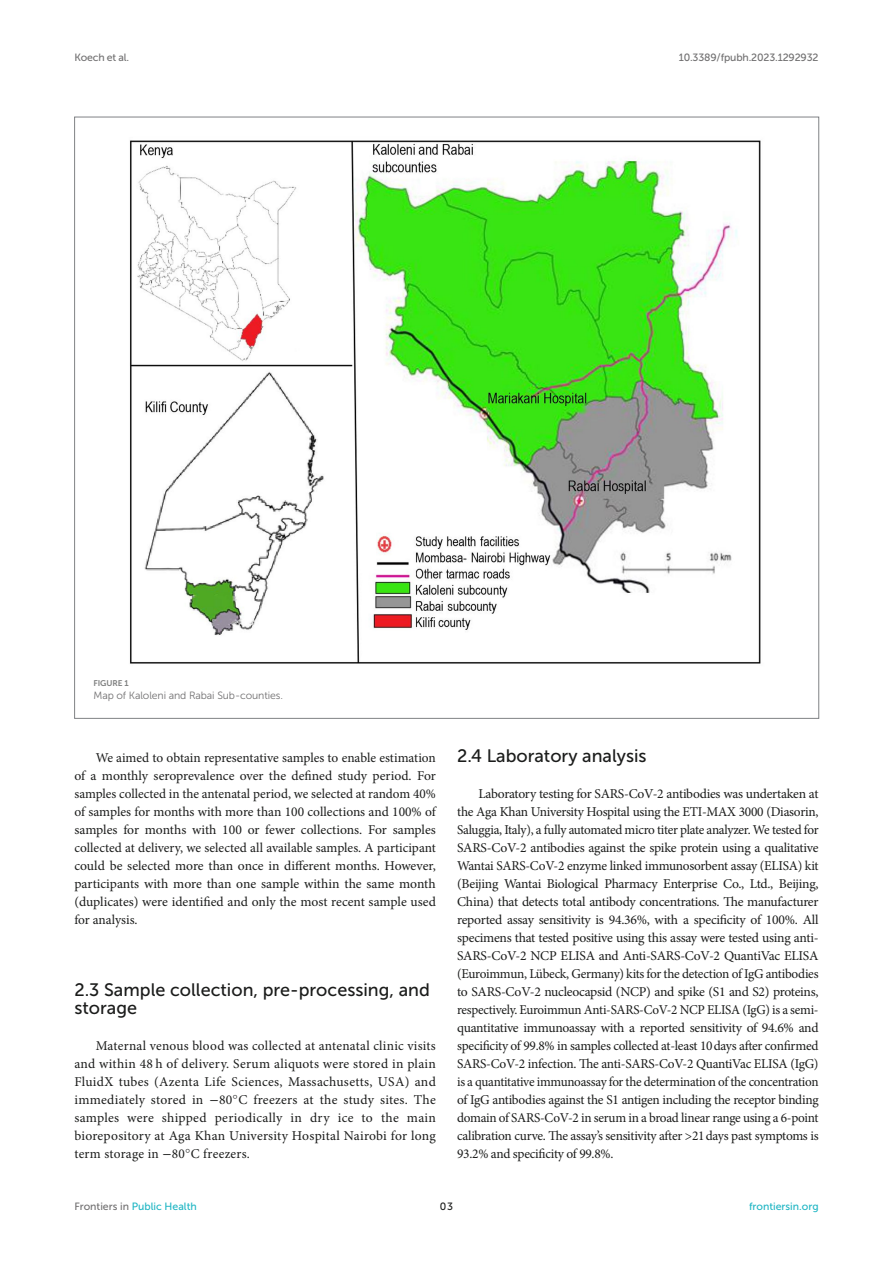
<style>
.page{position:relative;width:893px;height:1263px;background:#fff}
.page>*{position:absolute;margin:0;border:0;box-sizing:border-box;transform-origin:0 0}
.HEAD_2{font:18px/18px "Museo Sans 500";color:#1b1c1b}
.TEXT_FLUSH{font:13.5px/18px "Minion Pro";letter-spacing:-.005em;color:#1b1c1b;text-align:justify}
.TEXT{font:13.5px/18px "Minion Pro";letter-spacing:-.005em;color:#1b1c1b;text-align:justify}
.t1{font:10.5px "Museo Sans 500";color:#1db5c3}
.t2{font:10.5px "Museo Sans 500";letter-spacing:-.015em;color:#706f70}
.FIG_LEG{font:10.5px "Museo Sans 300";letter-spacing:-.01em;color:#706f70}
.t3{font:10.5px "Museo Sans 500";color:#1b1c1b}
.FIG_HD{font:8.25px "Museo Sans 700";letter-spacing:-.01em;color:#7e7f7f}
.s1{font-family:"STIX General"}
.s2{font-family:"STIX"}
.s3{color:#706f70}
</style>
<div class="page">
<img style="left:130px;top:140px;width:631px;height:524px">
<p class="t2" style="left:74px;top:51px;width:56px">Koech et al.</p>
<p class="t2" style="left:679px;top:51px;width:141px">10.3389/fpubh.2023.1292932</p>
<p class="FIG_HD" style="left:94px;top:678px;width:37px">FIGURE 1</p>
<p class="FIG_LEG" style="left:94px;top:690px;width:191px">Map of Kaloleni and Rabai Sub-counties.</p>
<p class="TEXT" style="left:74px;top:749px;width:363px;text-indent:21px">We aimed to obtain representative samples to enable estimation of a monthly seroprevalence over the defined study period. For samples collected in the antenatal period, we selected at random 40% of samples for months with more than 100 collections and 100% of samples for months with 100 or fewer collections. For samples collected at delivery, we selected all available samples. A participant could be selected more than once in different months. However, participants with more than one sample within the same month (duplicates) were identified and only the most recent sample used for analysis.</p>
<p class="HEAD_2" style="left:74px;top:981px;width:357px">2.3 Sample collection, pre-processing, and storage</p>
<p class="TEXT_FLUSH" style="left:74px;top:1037px;width:363px;text-indent:21px">Maternal venous blood was collected at antenatal clinic visits and within 48 h of delivery. Serum aliquots were stored in plain FluidX tubes (Azenta Life Sciences, Massachusetts, USA) and immediately stored in <span class="s1">−</span>80<span class="s2">°</span>C freezers at the study sites. The samples were shipped periodically in dry ice to the main biorepository at Aga Khan University Hospital Nairobi for long term storage in <span class="s1">−</span>80<span class="s2">°</span>C freezers.</p>
<p class="HEAD_2" style="left:457px;top:747px;width:191px">2.4 Laboratory analysis</p>
<p class="TEXT_FLUSH" style="left:457px;top:785px;width:363px;text-indent:21px">Laboratory testing for SARS-CoV-2 antibodies was undertaken at the Aga Khan University Hospital using the ETI-MAX 3000 (Diasorin, Saluggia, Italy), a fully automated micro titer plate analyzer. We tested for SARS-CoV-2 antibodies against the spike protein using a qualitative Wantai SARS-CoV-2 enzyme linked immunosorbent assay (ELISA) kit (Beijing Wantai Biological Pharmacy Enterprise Co., Ltd., Beijing, China) that detects total antibody concentrations. The manufacturer reported assay sensitivity is 94.36%, with a specificity of 100%. All specimens that tested positive using this assay were tested using anti-SARS-CoV-2 NCP ELISA and Anti-SARS-CoV-2 QuantiVac ELISA (Euroimmun, Lübeck, Germany) kits for the detection of IgG antibodies to SARS-CoV-2 nucleocapsid (NCP) and spike (S1 and S2) proteins, respectively. Euroimmun Anti-SARS-CoV-2 NCP ELISA (IgG) is a semi&shy;quantitative immunoassay with a reported sensitivity of 94.6% and specificity of 99.8% in samples collected at-least 10days after confirmed SARS-CoV-2 infection. The anti-SARS-CoV-2 QuantiVac ELISA (IgG) is a quantitative immunoassay for the determination of the concentration of IgG antibodies against the S1 antigen including the receptor binding domain of SARS-CoV-2 in serum in a broad linear range using a 6-point calibration curve. The assay’s sensitivity after &gt;21days past symptoms is 93.2% and specificity of 99.8%.</p>
<p class="t1" style="left:74px;top:1200px;width:124px"><span class="s3">Frontiers in</span> Public Health</p>
<p class="t3" style="left:440px;top:1200px;width:15px">03</p>
<p class="t1" style="left:749px;top:1200px;width:71px">frontiersin.org</p>
</div>
